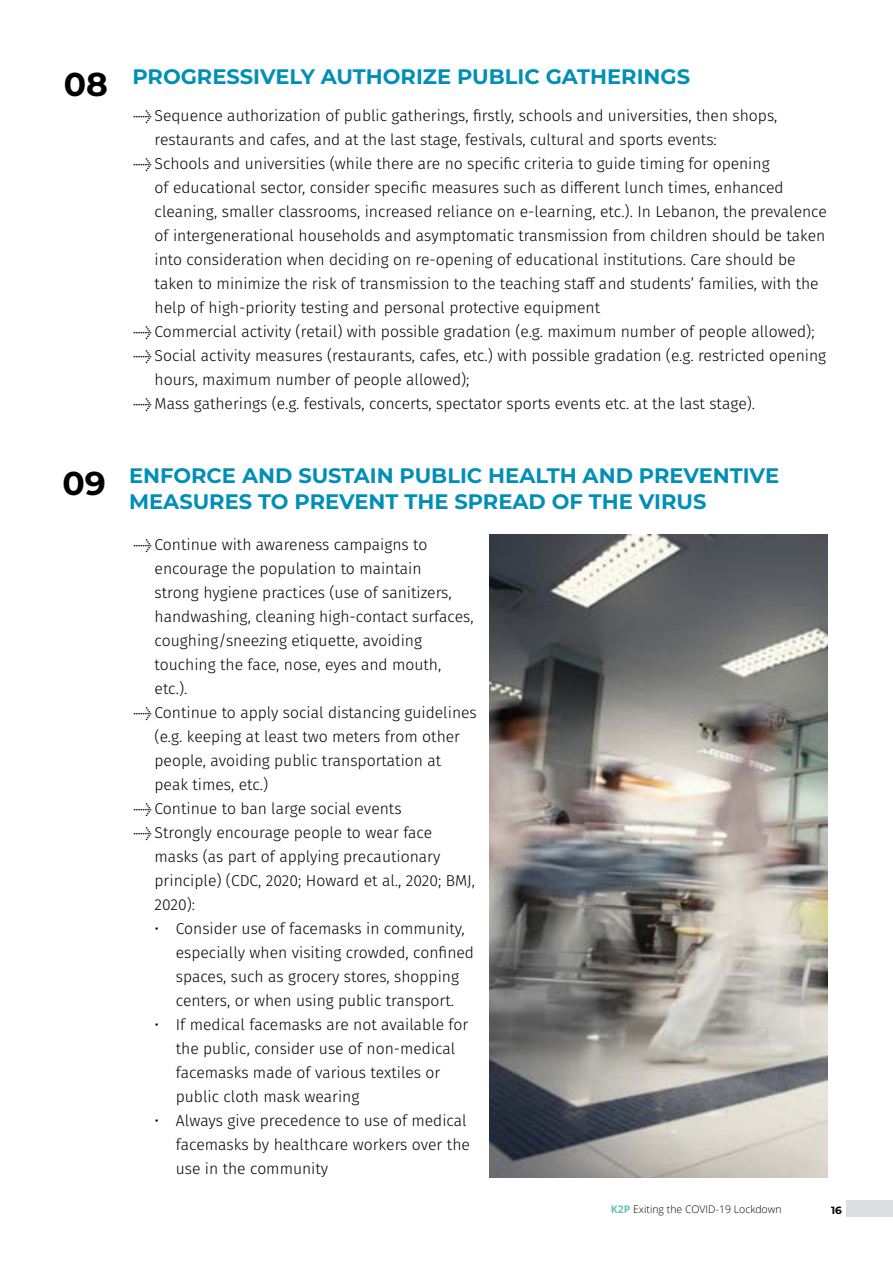
<style>
.page{position:relative;width:893px;height:1263px;background:#fff}
.page>*{position:absolute;margin:0;border:0;box-sizing:border-box;transform-origin:0 0}
.t1{font:700 33px "Montserrat";color:#000}
.t2{font:700 21px/25.2px "Montserrat";color:#008fb7}
.t3{font:300 15.75px/24px "Fira Sans";color:#000}
.t4{font:300 10.5px "Open Sans";color:#000}
.t5{font:700 10.5px "Montserrat";color:#000}
.s1{font-family:"Meta Offc Pro Norm";font-weight:400}
.s2{font-weight:700;color:#5ec4b6}
</style>
<div class="page">
<img style="left:490px;top:535px;width:338px;height:643px">
<div style="left:846px;top:1200px;width:47px;height:17px;background:#dcddde"></div>
<h1 class="t1" style="left:64px;top:60px;width:46px">08</h1>
<h1 class="t1" style="left:63px;top:459px;width:45px">09</h1>
<h2 class="t2" style="left:132px;top:63px;width:559px">PROGRESSIVELY AUTHORIZE PUBLIC GATHERINGS</h2>
<p class="t3" style="left:155px;top:103px;width:624px;text-indent:-21px"><span class="s1">→</span> Sequence authorization of public gatherings, firstly, schools and universities, then shops, restaurants and cafes, and at the last stage, festivals, cultural and sports events:</p>
<p class="t3" style="left:155px;top:151px;width:674px;text-indent:-21px"><span class="s1">→</span> Schools and universities (while there are no specific criteria to guide timing for opening<br>of educational sector, consider specific measures such as different lunch times, enhanced cleaning, smaller classrooms, increased reliance on e-learning, etc.). In Lebanon, the prevalence of intergenerational households and asymptomatic transmission from children should be taken into consideration when deciding on re-opening of educational institutions. Care should be taken to minimize the risk of transmission to the teaching staff and students’ families, with the help of high-priority testing and personal protective equipment</p>
<p class="t3" style="left:133px;top:319px;width:683px"><span class="s1">→</span> Commercial activity (retail) with possible gradation (e.g. maximum number of people allowed);</p>
<p class="t3" style="left:155px;top:343px;width:673px;text-indent:-21px"><span class="s1">→</span> Social activity measures (restaurants, cafes, etc.) with possible gradation (e.g. restricted opening hours, maximum number of people allowed);</p>
<p class="t3" style="left:133px;top:391px;width:623px"><span class="s1">→</span> Mass gatherings (e.g. festivals, concerts, spectator sports events etc. at the last stage).</p>
<h2 class="t2" style="left:129px;top:462px;width:651px">ENFORCE AND SUSTAIN PUBLIC HEALTH AND PREVENTIVE<br>MEASURES TO PREVENT THE SPREAD OF THE VIRUS</h2>
<p class="t3" style="left:155px;top:532px;width:321px;text-indent:-21px"><span class="s1">→</span> Continue with awareness campaigns to encourage the population to maintain<br>strong hygiene practices (use of sanitizers, handwashing, cleaning high-contact surfaces, coughing/sneezing etiquette, avoiding touching the face, nose, eyes and mouth, etc.).</p>
<p class="t3" style="left:155px;top:700px;width:324px;text-indent:-21px"><span class="s1">→</span> Continue to apply social distancing guidelines (e.g. keeping at least two meters from other people, avoiding public transportation at peak times, etc.)</p>
<p class="t3" style="left:133px;top:796px;width:270px"><span class="s1">→</span> Continue to ban large social events</p>
<p class="t3" style="left:155px;top:820px;width:322px;text-indent:-21px"><span class="s1">→</span> Strongly encourage people to wear face masks (as part of applying precautionary principle) (CDC, 2020; Howard et al., 2020; BMJ, 2020):</p>
<p class="t3" style="left:176px;top:916px;width:300px;text-indent:-21px">• Consider use of facemasks in community, especially when visiting crowded, confined spaces, such as grocery stores, shopping centers, or when using public transport.</p>
<p class="t3" style="left:176px;top:1012px;width:294px;text-indent:-21px">• If medical facemasks are not available for the public, consider use of non-medical facemasks made of various textiles or public cloth mask wearing</p>
<p class="t3" style="left:176px;top:1108px;width:296px;text-indent:-21px">• Always give precedence to use of medical facemasks by healthcare workers over the use in the community</p>
<p class="t4" style="left:611px;top:1202px;width:172px"><span class="s2">K2P</span> Exiting the COVID-19 Lockdown</p>
<p class="t5" style="left:831px;top:1203px;width:12px">16</p>
</div>
